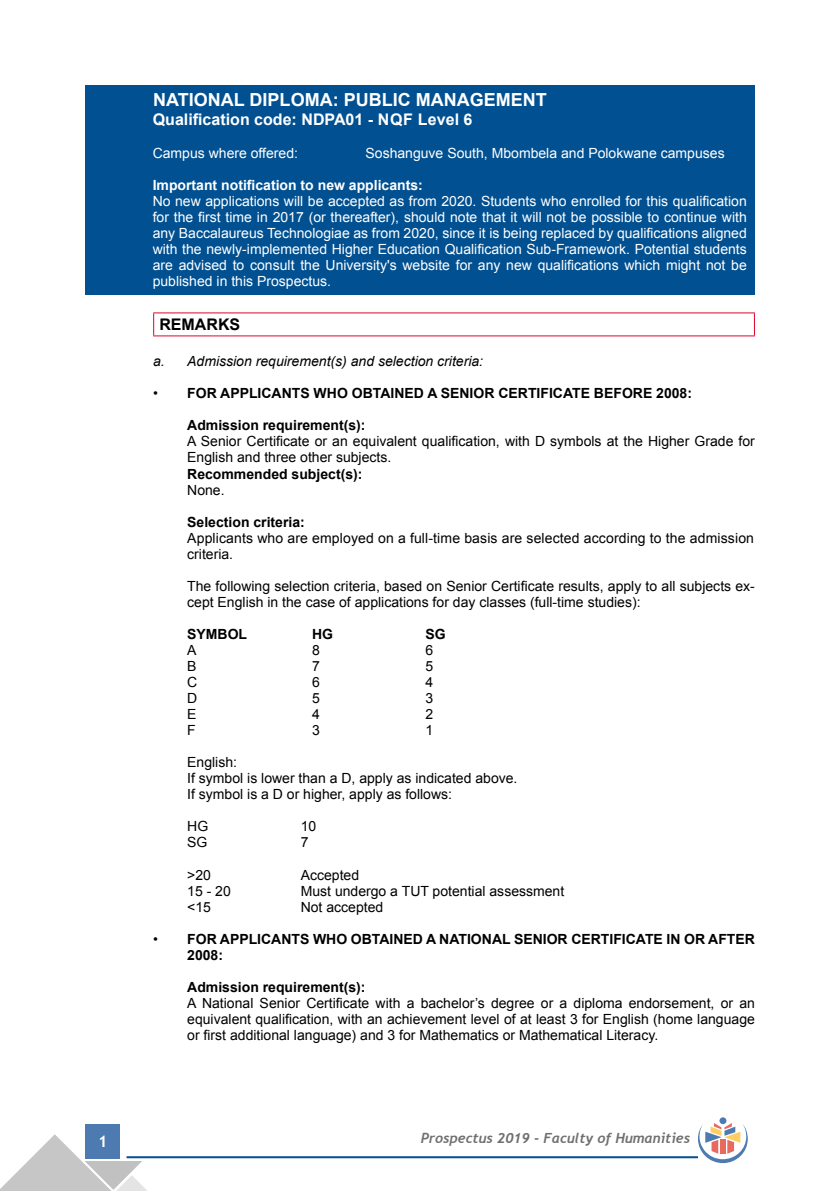
<style>
.page{position:relative;width:840px;height:1191px;background:#fff}
.page>*{position:absolute;margin:0;border:0;box-sizing:border-box;transform-origin:0 0}
.t1{font:700 18px "Arial";color:#fff}
.t2{font:700 16px "Arial";color:#fff}
.t3{font:700 16px "Arial";color:#000}
.t4{font:700 16px "Trebuchet MS";color:#fff}
.t5{font:14px/16px "Arial";color:#000}
.t6{font:14px/16px "Arial";color:#fff;text-align:justify}
.t7{font:700 14px/16px "Arial";color:#000}
.t8{font:italic 14px "Arial";color:#000}
.t9{font:700 14px "Arial";color:#fff}
.t10{font:italic 700 14px "Trebuchet";color:#706f6f}
.s1{font-weight:400}
</style>
<div class="page">
<div style="left:86px;top:1124px;width:34px;height:34px;background:#4c7ab1"></div>
<hr style="left:126px;top:1156px;width:571px;height:2px;background:#005092">
<svg style="left:0;top:1134px;width:148px;height:57px"></svg>
<div style="left:719px;top:1117px;width:7px;height:7px;background:#4c7ab1;border-radius:50%"></div>
<svg style="left:697px;top:1123px;width:50px;height:40px"></svg>
<div style="left:85px;top:85px;width:669px;height:209px;background:#005092"></div>
<hr style="left:153px;top:312px;width:601px;height:1px;background:#dd052b">
<svg style="left:153px;top:313px;width:1px;height:22px"></svg>
<svg style="left:753px;top:313px;width:1px;height:22px"></svg>
<hr style="left:153px;top:335px;width:601px;height:1px;background:#dd052b">
<p class="t1" style="left:153px;top:87px;width:395px">NATIONAL DIPLOMA: PUBLIC MANAGEMENT</p>
<p class="t2" style="left:153px;top:109px;width:321px">Qualification code: NDPA01 - NQF Level 6</p>
<p class="t6" style="left:153px;top:145px;width:147px">Campus where offered:</p>
<p class="t6" style="left:365px;top:145px;width:360px">Soshanguve South, Mbombela and Polokwane campuses</p>
<p class="t9" style="left:153px;top:176px;width:271px">Important notification to new applicants:</p>
<p class="t6" style="left:153px;top:193px;width:595px">No new applications will be accepted as from 2020. Students who enrolled for this qualification for the first time in 2017 (or thereafter), should note that it will not be possible to continue with any Baccalaureus Technologiae as from 2020, since it is being replaced by qualifications aligned with the newly-implemented Higher Education Qualification Sub-Framework. Potential students are advised to consult the University's website for any new qualifications which might not be published in this Prospectus.</p>
<p class="t3" style="left:159px;top:313px;width:82px">REMARKS</p>
<p class="t8" style="left:153px;top:352px;width:331px">a. Admission requirement(s) and selection criteria:</p>
<p class="t7" style="left:153px;top:386px;width:540px"><span class="s1">•</span> FOR APPLICANTS WHO OBTAINED A SENIOR CERTIFICATE BEFORE 2008:</p>
<p class="t7" style="left:187px;top:418px;width:180px">Admission requirement(s):</p>
<p class="t5" style="left:187px;top:433px;width:569px">A Senior Certificate or an equivalent qualification, with D symbols at the Higher Grade for<br>English and three other subjects.</p>
<p class="t7" style="left:187px;top:466px;width:177px">Recommended subject(s):</p>
<p class="t5" style="left:187px;top:481px;width:39px">None.</p>
<p class="t7" style="left:187px;top:514px;width:119px">Selection criteria:</p>
<p class="t5" style="left:187px;top:529px;width:568px">Applicants who are employed on a full-time basis are selected according to the admission criteria.</p>
<p class="t5" style="left:187px;top:577px;width:569px;line-height:16.8px">The following selection criteria, based on Senior Certificate results, apply to all subjects ex&shy;cept English in the case of applications for day classes (full-time studies):</p>
<p class="t7" style="left:187px;top:626px;width:61px">SYMBOL</p>
<p class="t7" style="left:312px;top:626px;width:23px">HG</p>
<p class="t7" style="left:425px;top:626px;width:22px">SG</p>
<p class="t5" style="left:187px;top:642px;width:11px">A</p>
<p class="t5" style="left:312px;top:642px;width:9px">8</p>
<p class="t5" style="left:425px;top:642px;width:9px">6</p>
<p class="t5" style="left:187px;top:658px;width:11px">B</p>
<p class="t5" style="left:312px;top:658px;width:9px">7</p>
<p class="t5" style="left:425px;top:658px;width:9px">5</p>
<p class="t5" style="left:187px;top:674px;width:12px">C</p>
<p class="t5" style="left:312px;top:674px;width:9px">6</p>
<p class="t5" style="left:425px;top:674px;width:9px">4</p>
<p class="t5" style="left:187px;top:690px;width:12px">D</p>
<p class="t5" style="left:312px;top:690px;width:9px">5</p>
<p class="t5" style="left:425px;top:690px;width:9px">3</p>
<p class="t5" style="left:187px;top:706px;width:11px">E</p>
<p class="t5" style="left:312px;top:706px;width:9px">4</p>
<p class="t5" style="left:425px;top:706px;width:9px">2</p>
<p class="t5" style="left:187px;top:722px;width:10px">F</p>
<p class="t5" style="left:312px;top:722px;width:9px">3</p>
<p class="t5" style="left:425px;top:722px;width:9px">1</p>
<p class="t5" style="left:187px;top:754px;width:331px">English:<br>If symbol is lower than a D, apply as indicated above.<br>If symbol is a D or higher, apply as follows:</p>
<p class="t5" style="left:187px;top:818px;width:22px">HG</p>
<p class="t5" style="left:300px;top:818px;width:17px">10</p>
<p class="t5" style="left:187px;top:834px;width:22px">SG</p>
<p class="t5" style="left:300px;top:834px;width:9px">7</p>
<p class="t5" style="left:187px;top:866px;width:25px">&gt;20</p>
<p class="t5" style="left:300px;top:866px;width:60px">Accepted</p>
<p class="t5" style="left:187px;top:882px;width:45px">15 - 20</p>
<p class="t5" style="left:300px;top:882px;width:265px">Must undergo a TUT potential assessment</p>
<p class="t5" style="left:187px;top:898px;width:25px">&lt;15</p>
<p class="t5" style="left:300px;top:898px;width:84px">Not accepted</p>
<p class="t7" style="left:187px;top:930px;width:569px;text-indent:-34px"><span class="s1">•</span> FOR APPLICANTS WHO OBTAINED A NATIONAL SENIOR CERTIFICATE IN OR AFTER<br>2008:</p>
<p class="t7" style="left:187px;top:978px;width:180px">Admission requirement(s):</p>
<p class="t5" style="left:187px;top:994px;width:569px;text-align:justify">A National Senior Certificate with a bachelor’s degree or a diploma endorsement, or an equivalent qualification, with an achievement level of at least 3 for English (home language or first additional language) and 3 for Mathematics or Mathematical Literacy.</p>
<p class="t4" style="left:98px;top:1131px;width:11px">1</p>
<p class="t10" style="left:420px;top:1129px;width:271px">Prospectus 2019 - Faculty of Humanities</p>
</div>
